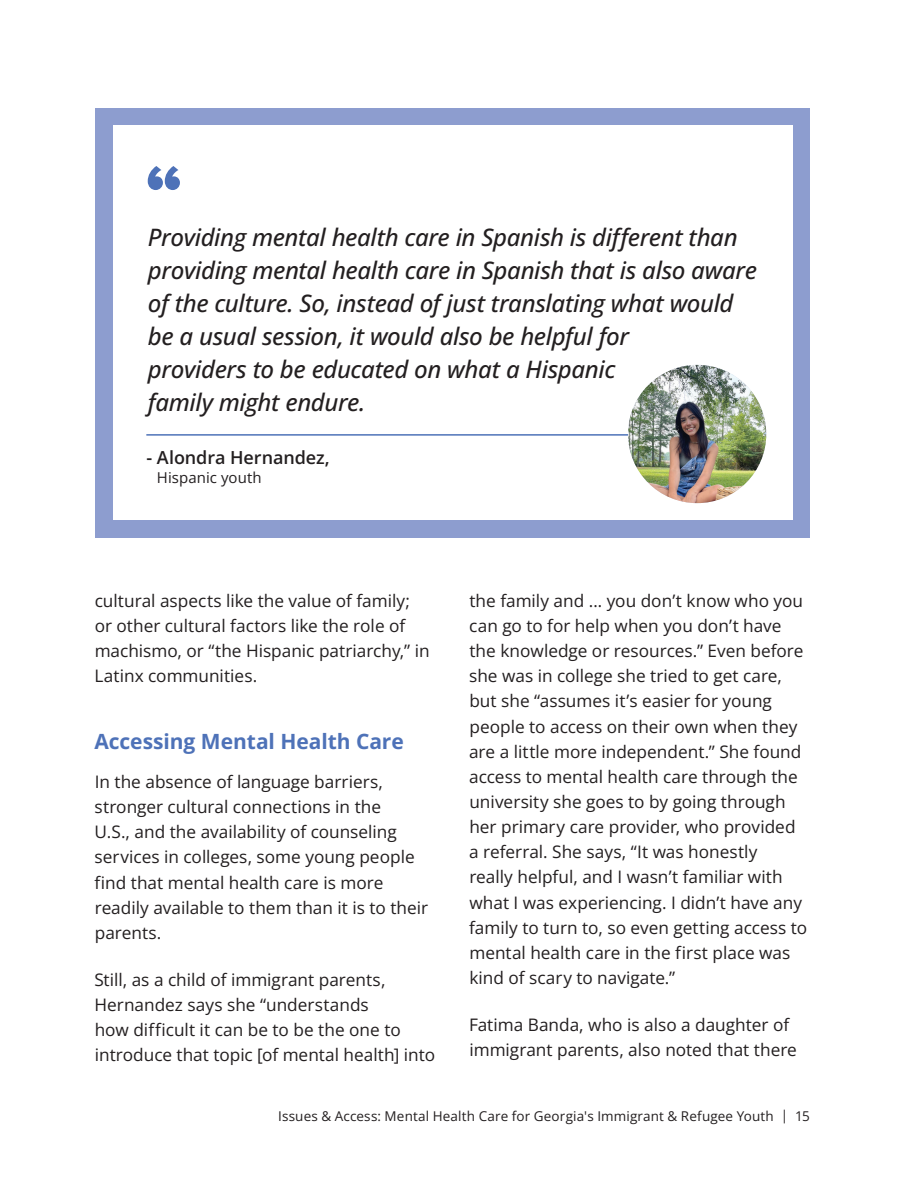
<style>
.page{position:relative;width:918px;height:1188px;background:#fff}
.page>*{position:absolute;margin:0;border:0;box-sizing:border-box;transform-origin:0 0}
.t1{font:900 69px "Proxima Nova";color:#4e72b8}
.t2{font:italic 500 24px/33px "Open Sans";letter-spacing:-.015em;color:#231f20}
.t3{font:700 21px "Open Sans";letter-spacing:-.005em;color:#4e72b8}
.t4{font:600 18px "Open Sans";letter-spacing:-.005em;color:#231f20}
.t5{font:17.25px/25.2px "Open Sans";color:#231f20}
.t6{font:15px "Open Sans";letter-spacing:.005em;color:#231f20}
.t7{font:13.5px "Open Sans";letter-spacing:.01em;color:#231f20}
</style>
<div class="page">
<div style="left:95px;top:108px;width:715px;height:430px;background:#8d9dcf"></div>
<div style="left:113px;top:125px;width:680px;height:395px;background:#fff"></div>
<hr style="left:146px;top:434px;width:573px;height:2px;background:#4e72b8">
<img style="left:628px;top:365px;width:138px;height:138px;border-radius:69px">
<h1 class="t1" style="left:146px;top:138px;width:38px">“</h1>
<p class="t2" style="left:148px;top:220px;width:611px">Providing mental health care in Spanish is different than providing mental health care in Spanish that is also aware of the culture. So, instead of just translating what would be a usual session, it would also be helpful for<br>providers to be educated on what a Hispanic<br>family might endure.</p>
<p class="t4" style="left:146px;top:445px;width:185px">- Alondra Hernandez,</p>
<p class="t6" style="left:157px;top:468px;width:106px">Hispanic youth</p>
<p class="t5" style="left:95px;top:588px;width:337px">cultural aspects like the value of family; or other cultural factors like the role of machismo, or “the Hispanic patriarchy,” in Latinx communities.</p>
<p class="t3" style="left:94px;top:727px;width:311px">Accessing Mental Health Care</p>
<p class="t5" style="left:94px;top:769px;width:335px">In the absence of language barriers, stronger cultural connections in the<br>U.S., and the availability of counseling services in colleges, some young people find that mental health care is more readily available to them than it is to their parents.</p>
<p class="t5" style="left:94px;top:966px;width:342px">Still, as a child of immigrant parents, Hernandez says she “understands<br>how difficult it can be to be the one to introduce that topic [of mental health] into</p>
<p class="t5" style="left:469px;top:588px;width:340px">the family and … you don’t know who you can go to for help when you don’t have the knowledge or resources.” Even before she was in college she tried to get care, but she “assumes it’s easier for young people to access on their own when they are a little more independent.” She found access to mental health care through the university she goes to by going through her primary care provider, who provided a referral. She says, “It was honestly<br>really helpful, and I wasn’t familiar with what I was experiencing. I didn’t have any family to turn to, so even getting access to mental health care in the first place was kind of scary to navigate.”</p>
<p class="t5" style="left:469px;top:1011px;width:329px">Fatima Banda, who is also a daughter of immigrant parents, also noted that there</p>
<p class="t7" style="left:278px;top:1107px;width:533px">Issues &amp; Access: Mental Health Care for Georgia's Immigrant &amp; Refugee Youth | 15</p>
</div>
